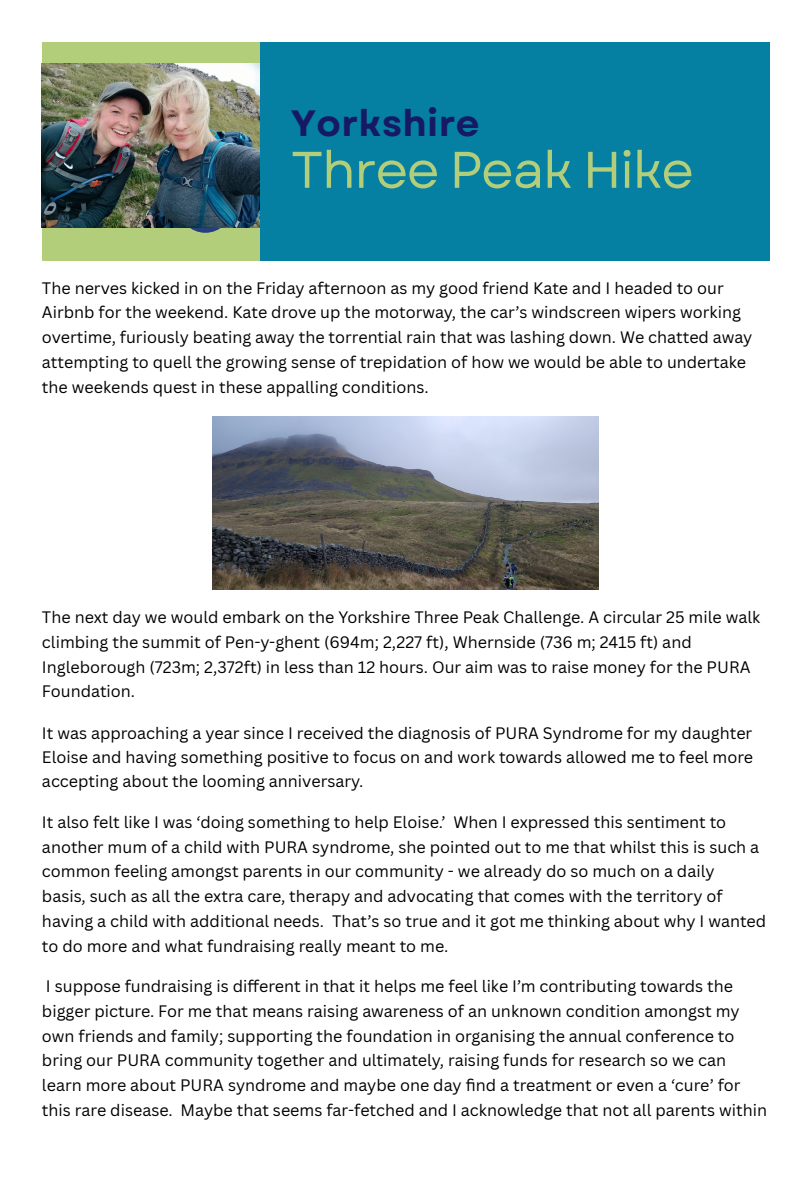
<style>
.page{position:relative;width:810px;height:1181px;background:#fff}
.page>*{position:absolute;margin:0;border:0;box-sizing:border-box;transform-origin:0 0}
.t1{font:51.45px "Garet";letter-spacing:-.025em;color:#b3ce7b}
.t2{font:700 36.6px "Garet";letter-spacing:.01em;color:#161a64}
.t3{font:16.2px/24.6px "Canva Sans";color:#000}
</style>
<div class="page">
<div style="left:42px;top:42px;width:727px;height:218px;background:#0580a2"></div>
<div style="left:42px;top:151px;width:116px;height:109px;background:#b3ce7b"></div>
<div style="left:42px;top:42px;width:110px;height:109px;background:#b3ce7b"></div>
<div style="left:151px;top:42px;width:108px;height:218px;background:#b3ce7b"></div>
<svg style="left:178px;top:179px;width:54px;height:54px"></svg>
<img style="left:42px;top:64px;width:218px;height:163px">
<img style="left:213px;top:416px;width:386px;height:174px">
<p class="t2" style="left:291px;top:97px;width:190px">Yorkshire</p>
<p class="t1" style="left:291px;top:133px;width:405px">Three Peak Hike</p>
<p class="t3" style="left:42px;top:275px;width:712px">The nerves kicked in on the Friday afternoon as my good friend Kate and I headed to our Airbnb for the weekend. Kate drove up the motorway, the car’s windscreen wipers working overtime, furiously beating away the torrential rain that was lashing down. We chatted away attempting to quell the growing sense of trepidation of how we would be able to undertake the weekends quest in these appalling conditions.</p>
<p class="t3" style="left:42px;top:604px;width:720px">The next day we would embark on the Yorkshire Three Peak Challenge. A circular 25 mile walk climbing the summit of Pen-y-ghent (694m; 2,227 ft), Whernside (736 m; 2415 ft) and Ingleborough (723m; 2,372ft) in less than 12 hours. Our aim was to raise money for the PURA Foundation.</p>
<p class="t3" style="left:42px;top:720px;width:713px;text-align:justify">It was approaching a year since I received the diagnosis of PURA Syndrome for my daughter Eloise and having something positive to focus on and work towards allowed me to feel more accepting about the looming anniversary.</p>
<p class="t3" style="left:42px;top:810px;width:726px">It also felt like I was ‘doing something to help Eloise.’ When I expressed this sentiment to another mum of a child with PURA syndrome, she pointed out to me that whilst this is such a common feeling amongst parents in our community - we already do so much on a daily<br>basis, such as all the extra care, therapy and advocating that comes with the territory of having a child with additional needs. That’s so true and it got me thinking about why I wanted to do more and what fundraising really meant to me.</p>
<p class="t3" style="left:42px;top:973px;width:727px">I suppose fundraising is different in that it helps me feel like I’m contributing towards the bigger picture. For me that means raising awareness of an unknown condition amongst my own friends and family; supporting the foundation in organising the annual conference to bring our PURA community together and ultimately, raising funds for research so we can learn more about PURA syndrome and maybe one day fi nd a treatment or even a ‘cure’ for this rare disease. Maybe that seems far-fetched and I acknowledge that not all parents within</p>
</div>
